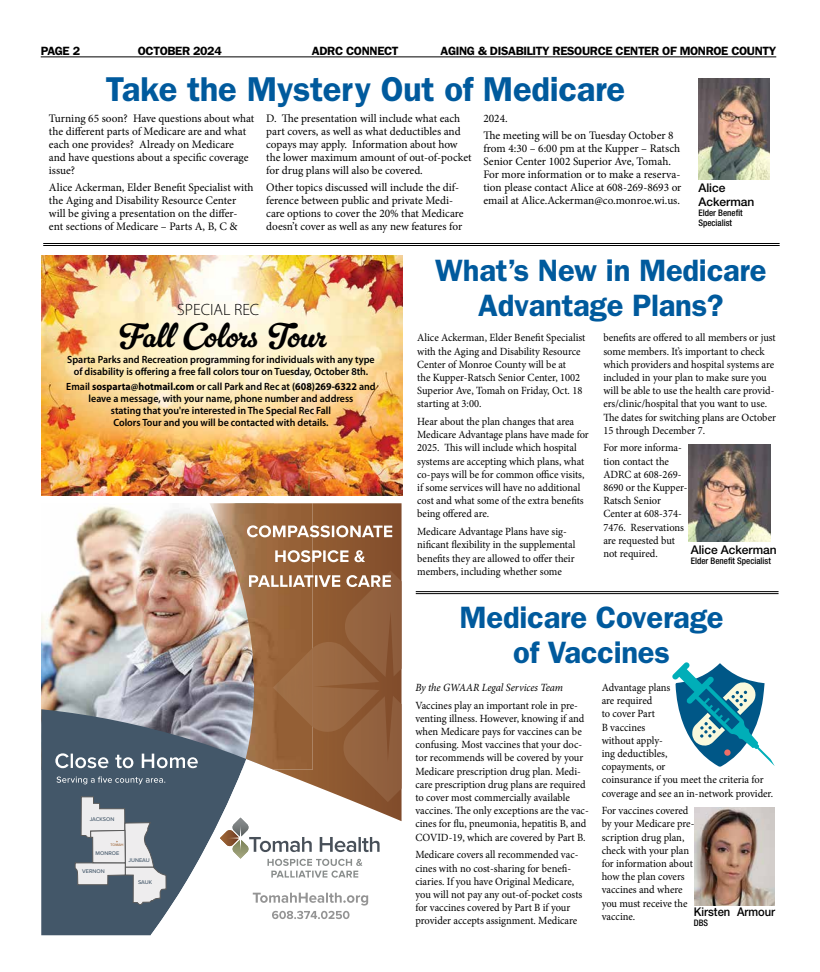
<style>
.page{position:relative;width:820px;height:972px;background:#fff}
.page>*{position:absolute;margin:0;border:0;box-sizing:border-box;transform-origin:0 0}
.t1{font:600 34.6px "ITC Franklin Gothic Std";letter-spacing:-.01em;color:#005a9d}
.t2{font:34.5px "Gelato Luxe";color:#000}
.t3{font:600 31px/35px "ITC Franklin Gothic Std";letter-spacing:-.01em;color:#005a9d;text-align:center}
.t4{font:300 16.4px "Myriad Pro";color:#000}
.t5{font:600 12px "ITC Franklin Gothic Std";letter-spacing:-.03em;color:#000}
.t6{font:500 12px/14px "Helvetica Neue LT Std";color:#000}
.t7{font:500 12px "Helvetica Neue LT Std";color:#000;scale:.93 1}
.t8{font:11.5px/13px "Minion Pro";color:#000}
.t9{font:11px/13.2px "Minion Pro";color:#000;scale:.95 1}
.t10{font:italic 11px "Minion Pro";letter-spacing:-.005em;color:#000;scale:.95 1}
.t11{font:600 10.5px/12px "Myriad Pro";color:#000;text-align:center;scale:.95 1}
.t12{font:500 condensed 9px/10px "Helvetica Neue LT Std";color:#000}
.t13{font:500 5.5px "Proxima Nova";color:#435769}
.t14{font:500 3.7px "Proxima Nova";color:#9c6435}
.s1{font-weight:700}
</style>
<div class="page">
<hr style="left:41px;top:56px;width:735px;height:1px;background:#000">
<img style="left:41px;top:506px;width:168px;height:203px">
<svg style="left:41px;top:709px;width:168px;height:226px;background:#526373"></svg>
<svg style="left:150px;top:759px;width:230px;height:176px"></svg>
<img style="left:273px;top:503px;width:128px;height:318px">
<img style="left:209px;top:503px;width:103px;height:267px">
<img style="left:312px;top:642px;width:67px;height:90px">
<img style="left:273px;top:648px;width:39px;height:79px">
<img style="left:343px;top:696px;width:58px;height:106px">
<img style="left:344px;top:571px;width:57px;height:106px">
<svg style="left:220px;top:818px;width:159px;height:60px"></svg>
<svg style="left:253px;top:893px;width:115px;height:26px"></svg>
<svg style="left:249px;top:575px;width:142px;height:12px"></svg>
<svg style="left:275px;top:550px;width:90px;height:12px"></svg>
<svg style="left:247px;top:525px;width:145px;height:12px"></svg>
<svg style="left:55px;top:753px;width:143px;height:15px"></svg>
<svg style="left:75px;top:796px;width:91px;height:139px;background:#87929c"></svg>
<svg style="left:56px;top:777px;width:109px;height:7px"></svg>
<img style="left:698px;top:78px;width:70px;height:102px">
<hr style="left:43px;top:243px;width:736px;height:1px;background:#000">
<hr style="left:43px;top:245px;width:736px;height:1px;background:#000">
<img style="left:694px;top:807px;width:80px;height:99px">
<img style="left:688px;top:445px;width:82px;height:96px">
<hr style="left:415px;top:591px;width:363px;height:1px;background:#000">
<hr style="left:415px;top:593px;width:363px;height:1px;background:#000">
<svg style="left:672px;top:662px;width:102px;height:105px"></svg>
<div style="left:724px;top:749px;width:6px;height:7px;background:#ef6f67;border-radius:50%"></div>
<img style="left:42px;top:256px;width:360px;height:240px">
<p class="t5" style="left:41px;top:44px;width:41px">PAGE 2</p>
<p class="t5" style="left:138px;top:44px;width:85px">OCTOBER 2024</p>
<p class="t5" style="left:312px;top:44px;width:88px">ADRC CONNECT</p>
<p class="t5" style="left:440px;top:44px;width:337px">AGING &amp; DISABILITY RESOURCE CENTER OF MONROE COUNTY</p>
<h1 class="t1" style="left:106px;top:69px;width:521px">Take the Mystery Out of Medicare</h1>
<p class="t8" style="left:49px;top:112px;width:207px">Turning 65 soon? Have questions about what the different parts of Medicare are and what each one provides? Already on Medicare<br>and have questions about a specific coverage issue?</p>
<p class="t8" style="left:49px;top:181px;width:206px">Alice Ackerman, Elder Benefit Specialist with the Aging and Disability Resource Center will be giving a presentation on the differ&shy;ent sections of Medicare – Parts A, B, C &amp;</p>
<p class="t8" style="left:266px;top:112px;width:207px">D. The presentation will include what each part covers, as well as what deductibles and copays may apply. Information about how the lower maximum amount of out-of-pocket for drug plans will also be covered.</p>
<p class="t8" style="left:266px;top:181px;width:199px">Other topics discussed will include the dif&shy;ference between public and private Medi&shy;care options to cover the 20% that Medicare doesn’t cover as well as any new features for</p>
<p class="t8" style="left:483px;top:109px;width:192px;line-height:17.5px">2024.<br>The meeting will be on Tuesday October 8</p>
<p class="t8" style="left:483px;top:142px;width:199px">from 4:30 – 6:00 pm at the Kupper – Ratsch Senior Center 1002 Superior Ave, Tomah.<br>For more information or to make a reserva&shy;tion please contact Alice at 608-269-8693 or email at Alice.Ackerman@co.monroe.wi.us.</p>
<p class="t6" style="left:698px;top:181px;width:58px">Alice<br>Ackerman</p>
<p class="t12" style="left:698px;top:208px;width:46px">Elder Benefit<br>Specialist</p>
<h3 class="t4" style="left:177px;top:300px;width:83px">SPECIAL REC</h3>
<h2 class="t2" style="left:117px;top:315px;width:211px">Fall Colors Tour</h2>
<p class="t11" style="left:67px;top:354px;width:325px">Sparta Parks and Recreation programming for individuals with any type of disability is offering a free fall colors tour on Tuesday, October 8th.</p>
<p class="t11" style="left:66px;top:380px;width:327px">Email <span class="s1">sosparta@hotmail.com</span> or call Park and Rec at <span class="s1">(608)269-6322</span> and leave a message, with your name, phone number and address<br>stating that you're interested in The Special Rec Fall<br>Colors Tour and you will be contacted with details.</p>
<p class="t13" style="left:90px;top:815px;width:26px">JACKSON</p>
<p class="t13" style="left:95px;top:850px;width:25px">MONROE</p>
<p class="t13" style="left:82px;top:867px;width:24px">VERNON</p>
<p class="t14" style="left:110px;top:842px;width:14px">TOMAH</p>
<p class="t13" style="left:128px;top:856px;width:23px">JUNEAU</p>
<p class="t13" style="left:138px;top:878px;width:16px">SAUK</p>
<h3 class="t3" style="left:435px;top:253px;width:333px">What’s New in Medicare<br>Advantage Plans?</h3>
<p class="t9" style="left:417px;top:331px;width:178px">Alice Ackerman, Elder Benefit Specialist with the Aging and Disability Resource Center of Monroe County will be at<br>the Kupper-Ratsch Senior Center, 1002<br>Superior Ave, Tomah on Friday, Oct. 18 starting at 3:00.</p>
<p class="t9" style="left:417px;top:415px;width:182px">Hear about the plan changes that area Medicare Advantage plans have made for 2025. This will include which hospital systems are accepting which plans, what co-pays will be for common office visits, if some services will have no additional cost and what some of the extra benefits being offered are.</p>
<p class="t9" style="left:417px;top:525px;width:168px">Medicare Advantage Plans have sig&shy;nificant flexibility in the supplemental benefits they are allowed to offer their members, including whether some</p>
<p class="t9" style="left:603px;top:331px;width:183px">benefits are offered to all members or just some members. It’s important to check which providers and hospital systems are included in your plan to make sure you will be able to use the health care provid&shy;ers/clinic/hospital that you want to use.<br>The dates for switching plans are October 15 through December 7.</p>
<p class="t9" style="left:603px;top:441px;width:90px">For more informa&shy;tion contact the<br>ADRC at 608-269-<br>8690 or the Kupper-<br>Ratsch Senior<br>Center at 608-374-<br>7476. Reservations are requested but not required.</p>
<p class="t6" style="left:690px;top:542px;width:88px">Alice Ackerman</p>
<p class="t12" style="left:690px;top:555px;width:82px">Elder Benefit Specialist</p>
<h3 class="t3" style="left:459px;top:600px;width:265px">Medicare Coverage of Vaccines</h3>
<p class="t10" style="left:415px;top:680px;width:157px">By the GWAAR Legal Services Team</p>
<p class="t9" style="left:415px;top:699px;width:184px">Vaccines play an important role in pre&shy;venting illness. However, knowing if and when Medicare pays for vaccines can be confusing. Most vaccines that your doc&shy;tor recommends will be covered by your Medicare prescription drug plan. Medi&shy;care prescription drug plans are required to cover most commercially available vaccines. The only exceptions are the vac&shy;cines for flu, pneumonia, hepatitis B, and COVID-19, which are covered by Part B.</p>
<p class="t9" style="left:415px;top:848px;width:177px">Medicare covers all recommended vac&shy;cines with no cost-sharing for benefi&shy;ciaries. If you have Original Medicare, you will not pay any out-of-pocket costs for vaccines covered by Part B if your provider accepts assignment. Medicare</p>
<p class="t9" style="left:601px;top:681px;width:182px">Advantage plans<br>are required<br>to cover Part<br>B vaccines<br>without apply-<br>ing deductibles,<br>copayments, or<br>coinsurance if you meet the criteria for coverage and see an in-network provider.</p>
<p class="t9" style="left:601px;top:804px;width:99px">For vaccines covered by your Medicare pre&shy;scription drug plan, check with your plan for information about how the plan covers vaccines and where you must receive the vaccine.</p>
<p class="t7" style="left:693px;top:904px;width:89px">Kirsten Armour</p>
<p class="t12" style="left:693px;top:917px;width:16px">DBS</p>
</div>
